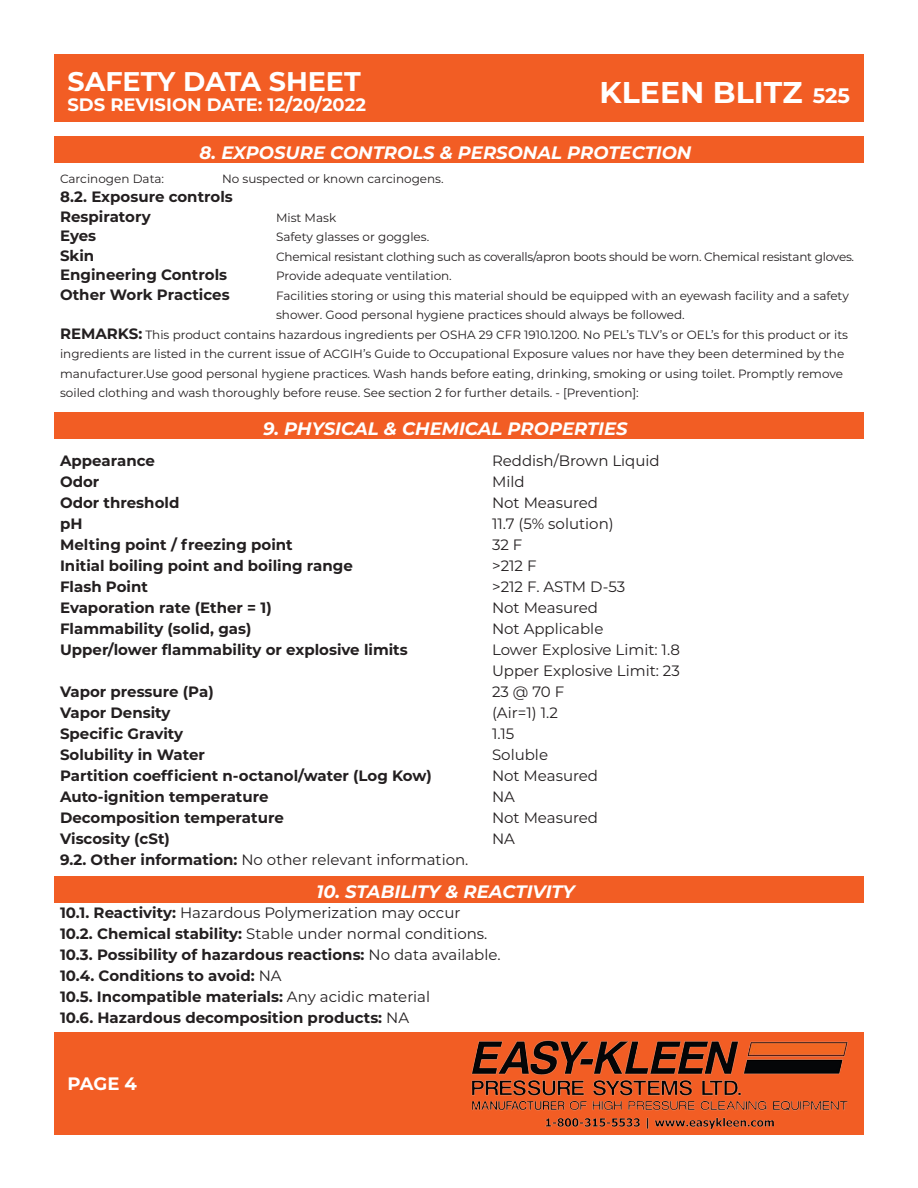
<style>
.page{position:relative;width:918px;height:1188px;background:#fff}
.page>*{position:absolute;margin:0;border:0;box-sizing:border-box;transform-origin:0 0}
.t1{font:700 30px "Montserrat";color:#fff}
.t2{font:700 27px "Montserrat";color:#fff}
.t3{font:italic 700 18px "Montserrat";color:#fff}
.t4{font:700 18px "Montserrat";color:#fff}
.t5{font:700 15px "Montserrat";color:#231f20}
.t6{font:15px "Montserrat";color:#231f20}
.t7{font:12px/19.5px "Montserrat";color:#231f20}
.t8{font:12px "Montserrat";letter-spacing:-.02em;color:#231f20}
.s1{font-size:21px}
.s2{font-weight:700;font-size:15px}
.s3{font-weight:700}
.s4{font-weight:400}
</style>
<div class="page">
<div style="left:54px;top:54px;width:810px;height:68px;background:#f25d24"></div>
<div style="left:54px;top:1032px;width:810px;height:103px;background:#f25d24"></div>
<img style="left:471px;top:1040px;width:377px;height:90px">
<div style="left:54px;top:136px;width:810px;height:28px;background:#f25d24"></div>
<div style="left:54px;top:412px;width:810px;height:28px;background:#f25d24"></div>
<div style="left:54px;top:876px;width:810px;height:27px;background:#f25d24"></div>
<h2 class="t2" style="left:68px;top:61px;width:295px">SAFETY DATA SHEET</h2>
<h3 class="t4" style="left:68px;top:91px;width:300px">SDS REVISION DATE: 12/20/2022</h3>
<h1 class="t1" style="left:600px;top:71px;width:252px">KLEEN BLITZ <span class="s1">525</span></h1>
<p class="t3" style="left:199px;top:139px;width:494px">8. EXPOSURE CONTROLS &amp; PERSONAL PROTECTION</p>
<p class="t7" style="left:60px;top:169px;width:106px">Carcinogen Data:</p>
<p class="t7" style="left:222px;top:169px;width:223px">No suspected or known carcinogens.</p>
<p class="t5" style="left:60px;top:186px;width:174px">8.2. Exposure controls</p>
<p class="t5" style="left:60px;top:206px;width:92px">Respiratory</p>
<p class="t7" style="left:276px;top:208px;width:62px">Mist Mask</p>
<p class="t5" style="left:60px;top:225px;width:38px">Eyes</p>
<p class="t7" style="left:276px;top:227px;width:155px">Safety glasses or goggles.</p>
<p class="t5" style="left:60px;top:245px;width:36px">Skin</p>
<p class="t8" style="left:276px;top:248px;width:580px">Chemical resistant clothing such as coveralls/apron boots should be worn. Chemical resistant gloves.</p>
<p class="t5" style="left:60px;top:264px;width:169px">Engineering Controls</p>
<p class="t7" style="left:276px;top:266px;width:177px">Provide adequate ventilation.</p>
<p class="t5" style="left:60px;top:284px;width:171px">Other Work Practices</p>
<p class="t7" style="left:276px;top:286px;width:574px">Facilities storing or using this material should be equipped with an eyewash facility and a safety</p>
<p class="t7" style="left:276px;top:305px;width:410px">shower. Good personal hygiene practices should always be followed.</p>
<p class="t7" style="left:60px;top:325px;width:790px"><span class="s2">REMARKS:</span> This product contains hazardous ingredients per OSHA 29 CFR 1910.1200. No PEL’s TLV’s or OEL’s for this product or its ingredients are listed in the current issue of ACGIH’s Guide to Occupational Exposure values nor have they been determined by the manufacturer.Use good personal hygiene practices. Wash hands before eating, drinking, smoking or using toilet. Promptly remove soiled clothing and wash thoroughly before reuse. See section 2 for further details. - [Prevention]:</p>
<p class="t3" style="left:263px;top:415px;width:366px">9. PHYSICAL &amp; CHEMICAL PROPERTIES</p>
<p class="t5" style="left:60px;top:450px;width:96px">Appearance</p>
<p class="t6" style="left:492px;top:451px;width:169px">Reddish/Brown Liquid</p>
<p class="t5" style="left:60px;top:471px;width:41px">Odor</p>
<p class="t6" style="left:492px;top:472px;width:34px">Mild</p>
<p class="t5" style="left:60px;top:492px;width:121px">Odor threshold</p>
<p class="t6" style="left:492px;top:493px;width:108px">Not Measured</p>
<p class="t5" style="left:60px;top:513px;width:24px">pH</p>
<p class="t6" style="left:492px;top:514px;width:123px">11.7 (5% solution)</p>
<p class="t5" style="left:60px;top:534px;width:234px">Melting point / freezing point</p>
<p class="t6" style="left:492px;top:535px;width:32px">32 F</p>
<p class="t5" style="left:60px;top:555px;width:294px">Initial boiling point and boiling range</p>
<p class="t6" style="left:492px;top:556px;width:46px">&gt;212 F</p>
<p class="t5" style="left:60px;top:576px;width:89px">Flash Point</p>
<p class="t6" style="left:492px;top:577px;width:135px">&gt;212 F. ASTM D-53</p>
<p class="t5" style="left:60px;top:597px;width:213px">Evaporation rate (Ether = 1)</p>
<p class="t6" style="left:492px;top:598px;width:108px">Not Measured</p>
<p class="t5" style="left:60px;top:618px;width:193px">Flammability (solid, gas)</p>
<p class="t6" style="left:492px;top:619px;width:113px">Not Applicable</p>
<p class="t5" style="left:60px;top:639px;width:349px">Upper/lower flammability or explosive limits</p>
<p class="t6" style="left:492px;top:640px;width:189px">Lower Explosive Limit: 1.8</p>
<p class="t6" style="left:492px;top:661px;width:189px">Upper Explosive Limit: 23</p>
<p class="t5" style="left:60px;top:681px;width:155px">Vapor pressure (Pa)</p>
<p class="t6" style="left:492px;top:682px;width:74px">23 @ 70 F</p>
<p class="t5" style="left:60px;top:702px;width:112px">Vapor Density</p>
<p class="t6" style="left:492px;top:703px;width:67px">(Air=1) 1.2</p>
<p class="t5" style="left:60px;top:723px;width:125px">Specific Gravity</p>
<p class="t6" style="left:492px;top:724px;width:24px">1.15</p>
<p class="t5" style="left:60px;top:744px;width:146px">Solubility in Water</p>
<p class="t6" style="left:492px;top:745px;width:58px">Soluble</p>
<p class="t5" style="left:60px;top:765px;width:373px">Partition coefficient n-octanol/water (Log Kow)</p>
<p class="t6" style="left:492px;top:766px;width:108px">Not Measured</p>
<p class="t5" style="left:60px;top:786px;width:210px">Auto-ignition temperature</p>
<p class="t6" style="left:492px;top:787px;width:24px">NA</p>
<p class="t5" style="left:60px;top:807px;width:225px">Decomposition temperature</p>
<p class="t6" style="left:492px;top:808px;width:108px">Not Measured</p>
<p class="t5" style="left:60px;top:828px;width:111px">Viscosity (cSt)</p>
<p class="t6" style="left:492px;top:829px;width:24px">NA</p>
<p class="t6" style="left:60px;top:850px;width:410px"><span class="s3">9.2. Other information:</span> No other relevant information.</p>
<p class="t3" style="left:316px;top:879px;width:260px">10. STABILITY &amp; REACTIVITY</p>
<p class="t6" style="left:60px;top:903px;width:402px"><span class="s3">10.1. Reactivity:</span> Hazardous Polymerization may occur</p>
<p class="t6" style="left:60px;top:924px;width:429px"><span class="s3">10.2. Chemical stability:</span> Stable under normal conditions.</p>
<p class="t5" style="left:60px;top:944px;width:442px">10.3. Possibility of hazardous reactions: <span class="s4">No data available.</span></p>
<p class="t5" style="left:60px;top:965px;width:223px">10.4. Conditions to avoid: <span class="s4">NA</span></p>
<p class="t5" style="left:60px;top:986px;width:372px">10.5. Incompatible materials: <span class="s4">Any acidic material</span></p>
<p class="t5" style="left:60px;top:1007px;width:351px">10.6. Hazardous decomposition products: <span class="s4">NA</span></p>
<h3 class="t4" style="left:68px;top:1070px;width:71px">PAGE 4</h3>
</div>
